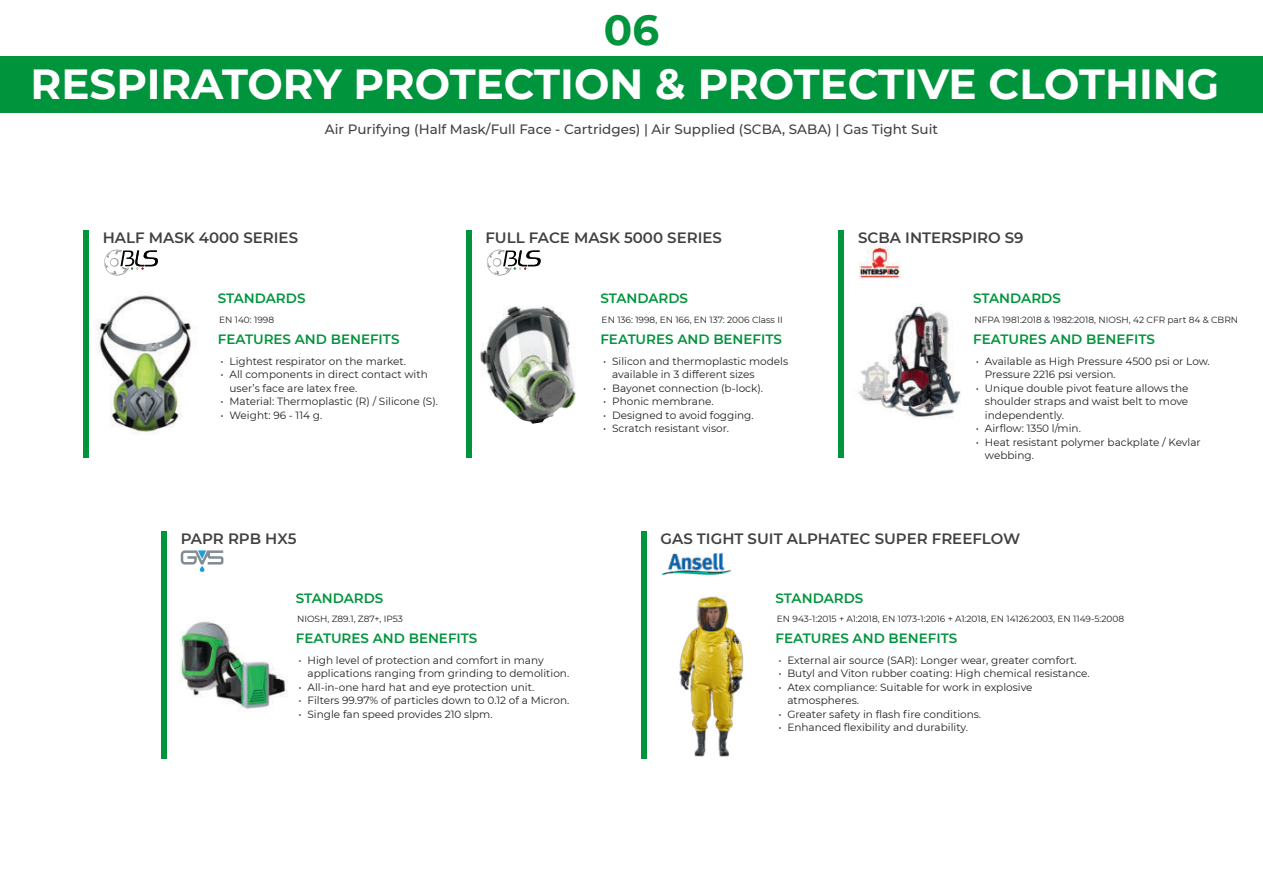
<style>
.page{position:relative;width:1263px;height:893px;background:#fff}
.page>*{position:absolute;margin:0;border:0;box-sizing:border-box;transform-origin:0 0}
.t1{font:700 42px "Montserrat";color:#fff}
.t2{font:700 42px "Montserrat";color:#00943d}
.t3{font:600 15px "Montserrat";color:#424042}
.t4{font:600 13.5px "Montserrat";color:#00943d}
.t5{font:500 13.5px "Montserrat";color:#424042}
.t6{font:10.5px "Montserrat";color:#231f20}
.t7{font:9px "Montserrat";color:#231f20}
</style>
<div class="page">
<div style="left:0;top:56px;width:1263px;height:57px;background:#00943d"></div>
<img style="left:95px;top:294px;width:101px;height:140px">
<div style="left:83px;top:231px;width:6px;height:227px;background:#00943d"></div>
<div style="left:466px;top:231px;width:5px;height:227px;background:#00943d"></div>
<svg style="left:487px;top:249px;width:54px;height:27px"></svg>
<svg style="left:104px;top:249px;width:54px;height:27px"></svg>
<img style="left:480px;top:306px;width:96px;height:118px">
<img style="left:858px;top:304px;width:103px;height:115px">
<img style="left:860px;top:247px;width:40px;height:31px">
<div style="left:839px;top:231px;width:5px;height:227px;background:#00943d"></div>
<img style="left:179px;top:620px;width:109px;height:92px">
<div style="left:161px;top:532px;width:6px;height:227px;background:#00943d"></div>
<svg style="left:181px;top:550px;width:42px;height:22px"></svg>
<div style="left:641px;top:532px;width:6px;height:227px;background:#00943d"></div>
<img style="left:662px;top:553px;width:68px;height:21px">
<img style="left:679px;top:596px;width:65px;height:163px">
<h1 class="t2" style="left:604px;top:6px;width:57px">06</h1>
<h1 class="t1" style="left:31px;top:60px;width:1190px">RESPIRATORY PROTECTION &amp; PROTECTIVE CLOTHING</h1>
<p class="t5" style="left:325px;top:123px;width:614px">Air Purifying (Half Mask/Full Face - Cartridges) | Air Supplied (SCBA, SABA) | Gas Tight Suit</p>
<h2 class="t3" style="left:103px;top:227px;width:197px">HALF MASK 4000 SERIES</h2>
<h2 class="t3" style="left:485px;top:227px;width:238px">FULL FACE MASK 5000 SERIES</h2>
<p class="t4" style="left:218px;top:289px;width:89px">STANDARDS</p>
<p class="t4" style="left:218px;top:330px;width:183px">FEATURES AND BENEFITS</p>
<p class="t7" style="left:219px;top:315px;width:57px">EN 140: 1998</p>
<p class="t6" style="left:221px;top:356px;width:187px">ï Lightest respirator on the market.</p>
<p class="t6" style="left:221px;top:369px;width:209px">ï All components in direct contact with</p>
<p class="t6" style="left:230px;top:383px;width:129px">userís face are latex free.</p>
<p class="t6" style="left:221px;top:396px;width:219px">ï Material: Thermoplastic (R) / Silicone (S).</p>
<p class="t6" style="left:221px;top:410px;width:103px">ï Weight: 96 - 114 g.</p>
<p class="t4" style="left:600px;top:289px;width:89px">STANDARDS</p>
<p class="t4" style="left:600px;top:330px;width:183px">FEATURES AND BENEFITS</p>
<p class="t7" style="left:602px;top:315px;width:183px">EN 136: 1998, EN 166, EN 137: 2006 Class II</p>
<p class="t6" style="left:603px;top:356px;width:187px">ï Silicon and thermoplastic models</p>
<p class="t6" style="left:612px;top:369px;width:144px">available in 3 different sizes</p>
<p class="t6" style="left:603px;top:383px;width:161px">ï Bayonet connection (b-lock).</p>
<p class="t6" style="left:603px;top:396px;width:112px">ï Phonic membrane.</p>
<p class="t6" style="left:603px;top:410px;width:152px">ï Designed to avoid fogging.</p>
<p class="t6" style="left:603px;top:423px;width:127px">ï Scratch resistant visor.</p>
<h2 class="t3" style="left:858px;top:227px;width:167px">SCBA INTERSPIRO S9</h2>
<p class="t4" style="left:973px;top:289px;width:89px">STANDARDS</p>
<p class="t4" style="left:973px;top:330px;width:183px">FEATURES AND BENEFITS</p>
<p class="t7" style="left:974px;top:315px;width:265px">NFPA 1981:2018 &amp; 1982:2018, NIOSH, 42 CFR part 84 &amp; CBRN</p>
<p class="t6" style="left:976px;top:356px;width:235px">ï Available as High Pressure 4500 psi or Low.</p>
<p class="t6" style="left:985px;top:369px;width:132px">Pressure 2216 psi version.</p>
<p class="t6" style="left:976px;top:383px;width:214px">ï Unique double pivot feature allows the</p>
<p class="t6" style="left:985px;top:396px;width:205px">shoulder straps and waist belt to move</p>
<p class="t6" style="left:985px;top:410px;width:81px">independently.</p>
<p class="t6" style="left:976px;top:423px;width:106px">ï Airflow: 1350 l/min.</p>
<p class="t6" style="left:976px;top:437px;width:226px">ï Heat resistant polymer backplate / Kevlar</p>
<p class="t6" style="left:985px;top:450px;width:50px">webbing.</p>
<h2 class="t3" style="left:181px;top:528px;width:117px">PAPR RPB HX5</h2>
<p class="t4" style="left:296px;top:588px;width:89px">STANDARDS</p>
<p class="t4" style="left:296px;top:629px;width:183px">FEATURES AND BENEFITS</p>
<p class="t7" style="left:297px;top:614px;width:107px">NIOSH, Z89.1, Z87+, IP53</p>
<p class="t6" style="left:298px;top:655px;width:247px">ï High level of protection and comfort in many</p>
<p class="t6" style="left:307px;top:668px;width:263px">applications ranging from grinding to demolition.</p>
<p class="t6" style="left:298px;top:682px;width:237px">ï All-in-one hard hat and eye protection unit.</p>
<p class="t6" style="left:298px;top:695px;width:272px">ï Filters 99.97% of particles down to 0.12 of a Micron.</p>
<p class="t6" style="left:298px;top:709px;width:196px">ï Single fan speed provides 210 slpm.</p>
<h2 class="t3" style="left:661px;top:528px;width:361px">GAS TIGHT SUIT ALPHATEC SUPER FREEFLOW</h2>
<p class="t4" style="left:776px;top:588px;width:89px">STANDARDS</p>
<p class="t4" style="left:776px;top:629px;width:183px">FEATURES AND BENEFITS</p>
<p class="t7" style="left:777px;top:614px;width:349px">EN 943-1:2015 + A1:2018, EN 1073-1:2016 + A1:2018, EN 14126:2003, EN 1149-5:2008</p>
<p class="t6" style="left:778px;top:655px;width:300px">ï External air source (SAR): Longer wear, greater comfort.</p>
<p class="t6" style="left:778px;top:668px;width:313px">ï Butyl and Viton rubber coating: High chemical resistance.</p>
<p class="t6" style="left:778px;top:682px;width:256px">ï Atex compliance: Suitable for work in explosive</p>
<p class="t6" style="left:787px;top:695px;width:73px">atmospheres.</p>
<p class="t6" style="left:778px;top:709px;width:204px">ï Greater safety in flash fire conditions.</p>
<p class="t6" style="left:778px;top:722px;width:191px">ï Enhanced flexibility and durability.</p>
</div>
